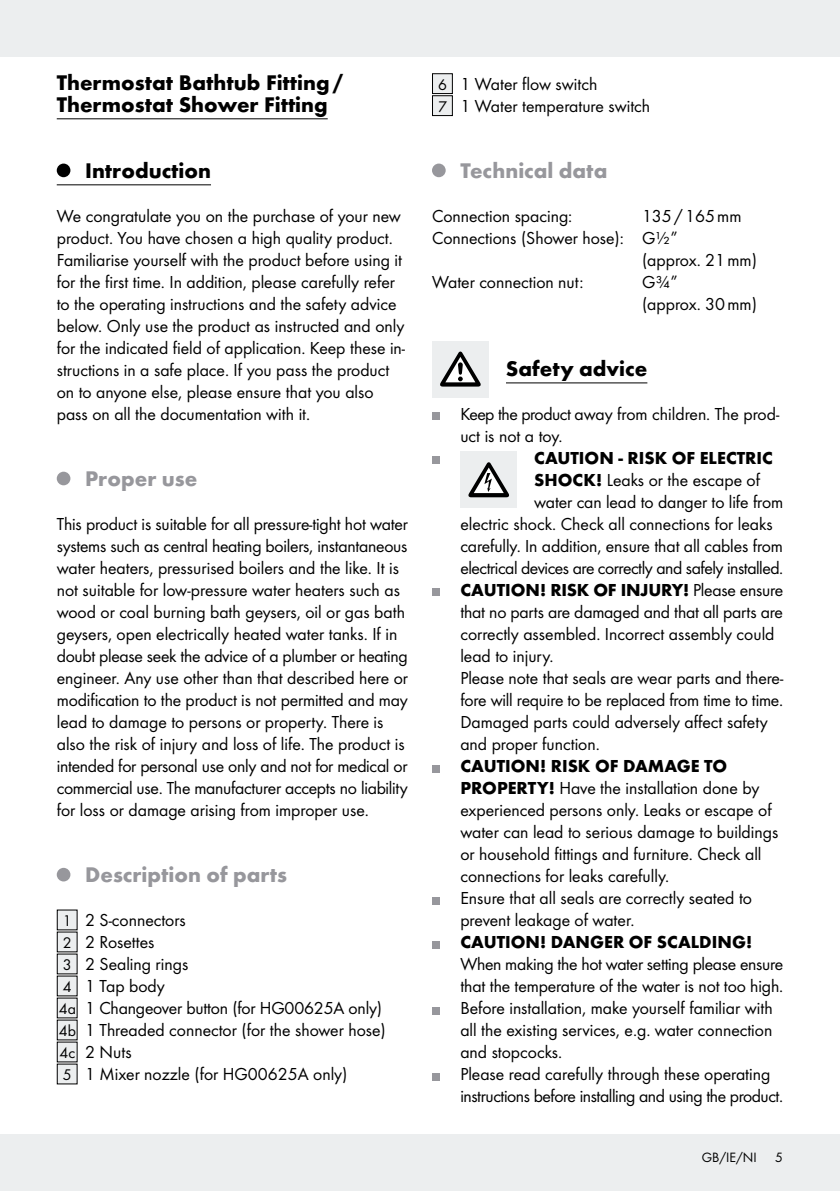
<style>
.page{position:relative;width:840px;height:1191px;background:#fff}
.page>*{position:absolute;margin:0;border:0;box-sizing:border-box;transform-origin:0 0}
.t1{font:700 22px/22px "Futura";color:#000}
.t2{font:700 22px "Futura";color:#97979c}
.t3{font:18px/22px "Futura Boo";color:#000}
.t4{font:700 18px "Futura";color:#000}
.t5{font:18px "Futura Boo";letter-spacing:-.025em;color:#000}
.t6{font:14px "Futura Boo";color:#000}
.s1{font-size:16px}
.s2{font-family:"Futura";font-weight:700}
.s3{font-family:"Futura Boo";font-weight:400}
</style>
<div class="page">
<div style="left:0;top:0;width:839px;height:57px;background:#eceeef"></div>
<div style="left:0;top:1134px;width:839px;height:57px;background:#eceeef"></div>
<hr style="left:57px;top:118px;width:270px;height:1px;background:#000">
<hr style="left:57px;top:184px;width:154px;height:1px;background:#000">
<div style="left:57px;top:164px;width:13px;height:13px;background:#000;border-radius:50%"></div>
<div style="left:57px;top:472px;width:13px;height:13px;background:#97979c;border-radius:50%"></div>
<div style="left:57px;top:868px;width:13px;height:13px;background:#97979c;border-radius:50%"></div>
<div style="left:57px;top:910px;width:20px;height:20px;background:#eceeef"></div>
<div style="left:57px;top:932px;width:20px;height:20px;background:#eceeef"></div>
<div style="left:57px;top:954px;width:20px;height:20px;background:#eceeef"></div>
<div style="left:57px;top:976px;width:20px;height:20px;background:#eceeef"></div>
<div style="left:57px;top:998px;width:20px;height:20px;background:#eceeef"></div>
<div style="left:57px;top:1020px;width:20px;height:20px;background:#eceeef"></div>
<div style="left:57px;top:1042px;width:20px;height:20px;background:#eceeef"></div>
<div style="left:57px;top:1064px;width:20px;height:20px;background:#eceeef"></div>
<hr style="left:432px;top:382px;width:215px;height:1px;background:#000">
<div style="left:432px;top:74px;width:20px;height:20px;background:#eceeef"></div>
<div style="left:432px;top:73px;width:20px;height:21px;border:1px solid #000"></div>
<div style="left:432px;top:96px;width:20px;height:20px;background:#eceeef"></div>
<div style="left:432px;top:95px;width:20px;height:21px;border:1px solid #000"></div>
<div style="left:432px;top:164px;width:13px;height:13px;background:#97979c;border-radius:50%"></div>
<div style="left:488px;top:341px;width:17px;height:56px;background:#fff"></div>
<div style="left:432px;top:341px;width:56px;height:56px;background:#eceeef"></div>
<svg style="left:440px;top:351px;width:40px;height:35px"></svg>
<div style="left:432px;top:412px;width:7px;height:8px;background:#97979c"></div>
<div style="left:432px;top:456px;width:7px;height:8px;background:#97979c"></div>
<div style="left:460px;top:451px;width:57px;height:57px;background:#eceeef"></div>
<svg style="left:468px;top:462px;width:40px;height:35px"></svg>
<div style="left:432px;top:588px;width:7px;height:8px;background:#97979c"></div>
<div style="left:432px;top:764px;width:7px;height:8px;background:#97979c"></div>
<div style="left:432px;top:896px;width:7px;height:8px;background:#97979c"></div>
<div style="left:432px;top:940px;width:7px;height:8px;background:#97979c"></div>
<div style="left:432px;top:1006px;width:7px;height:8px;background:#97979c"></div>
<div style="left:432px;top:1072px;width:7px;height:8px;background:#97979c"></div>
<p class="t1" style="left:57px;top:71px;width:288px">Thermostat Bathtub Fitting/<br>Thermostat Shower Fitting</p>
<p class="t1" style="left:85px;top:159px;width:127px">Introduction</p>
<p class="t3" style="left:57px;top:205px;width:350px">We congratulate you on the purchase of your new product. You have chosen a high quality product.<br>Familiarise yourself with the product before using it for the first time. In addition, please carefully refer to the operating instructions and the safety advice below. Only use the product as instructed and only for the indicated field of application. Keep these in&shy;structions in a safe place. If you pass the product on to anyone else, please ensure that you also pass on all the documentation with it.</p>
<p class="t2" style="left:85px;top:465px;width:114px">Proper use</p>
<p class="t3" style="left:57px;top:513px;width:352px">This product is suitable for all pressure-tight hot water systems such as central heating boilers, instantaneous water heaters, pressurised boilers and the like. It is not suitable for low-pressure water heaters such as wood or coal burning bath geysers, oil or gas bath geysers, open electrically heated water tanks. If in doubt please seek the advice of a plumber or heating engineer. Any use other than that described here or modification to the product is not permitted and may lead to damage to persons or property. There is also the risk of injury and loss of life. The product is intended for personal use only and not for medical or commercial use. The manufacturer accepts no liability for loss or damage arising from improper use.</p>
<p class="t2" style="left:85px;top:861px;width:203px">Description of parts</p>
<p class="t3" style="left:59px;top:909px;width:328px"><span class="s1">1</span> 2 S-connectors<br><span class="s1">2</span> 2 Rosettes<br><span class="s1">3</span> 2 Sealing rings<br><span class="s1">4</span> 1 Tap body<br><span class="s1">4a</span> 1 Changeover button (for HG00625A only)<br><span class="s1">4b</span> 1 Threaded connector (for the shower hose)<br><span class="s1">4c</span> 2 Nuts<br><span class="s1">5</span> 1 Mixer nozzle (for HG00625A only)</p>
<p class="t3" style="left:438px;top:73px;width:213px"><span class="s1">6</span> 1 Water flow switch<br><span class="s1">7</span> 1 Water temperature switch</p>
<p class="t2" style="left:460px;top:157px;width:148px">Technical data</p>
<p class="t3" style="left:432px;top:205px;width:142px">Connection spacing:</p>
<p class="t3" style="left:641px;top:205px;width:101px">135/165mm</p>
<p class="t3" style="left:432px;top:227px;width:247px">Connections (Shower hose): G½”</p>
<p class="t3" style="left:641px;top:249px;width:116px">(approx. 21mm)</p>
<p class="t3" style="left:432px;top:271px;width:153px">Water connection nut:</p>
<p class="t3" style="left:641px;top:271px;width:116px">G¾”<br>(approx. 30mm)</p>
<p class="t1" style="left:505px;top:357px;width:143px">Safety advice</p>
<p class="t3" style="left:460px;top:403px;width:320px">Keep the product away from children. The prod&shy;uct is not a toy.</p>
<p class="t4" style="left:534px;top:447px;width:240px">CAUTION - RISK OF ELECTRIC</p>
<p class="t3" style="left:534px;top:469px;width:227px"><span class="s2">SHOCK!</span> Leaks or the escape of</p>
<p class="t3" style="left:534px;top:491px;width:250px">water can lead to danger to life from</p>
<p class="t3" style="left:460px;top:513px;width:313px">electric shock. Check all connections for leaks</p>
<p class="t3" style="left:460px;top:535px;width:324px">carefully. In addition, ensure that all cables from</p>
<p class="t5" style="left:460px;top:557px;width:324px">electrical devices are correctly and safely installed.</p>
<p class="t4" style="left:460px;top:579px;width:324px">CAUTION! RISK OF INJURY! <span class="s3">Please ensure</span></p>
<p class="t3" style="left:460px;top:601px;width:324px">that no parts are damaged and that all parts are correctly assembled. Incorrect assembly could lead to injury.<br>Please note that seals are wear parts and there&shy;fore will require to be replaced from time to time.<br>Damaged parts could adversely affect safety and proper function.</p>
<p class="t4" style="left:460px;top:755px;width:268px">CAUTION! RISK OF DAMAGE TO</p>
<p class="t3" style="left:460px;top:777px;width:319px"><span class="s2">PROPERTY!</span> Have the installation done by experienced persons only. Leaks or escape of water can lead to serious damage to buildings or household fittings and furniture. Check all connections for leaks carefully.<br>Ensure that all seals are correctly seated to prevent leakage of water.</p>
<p class="t4" style="left:460px;top:931px;width:293px">CAUTION! DANGER OF SCALDING!</p>
<p class="t3" style="left:460px;top:953px;width:324px">When making the hot water setting please ensure that the temperature of the water is not too high.<br>Before installation, make yourself familiar with all the existing services, e.g. water connection and stopcocks.<br>Please read carefully through these operating instructions before installing and using the product.</p>
<p class="t6" style="left:701px;top:1148px;width:56px">GB/IE/NI</p>
<p class="t6" style="left:774px;top:1148px;width:9px">5</p>
</div>
